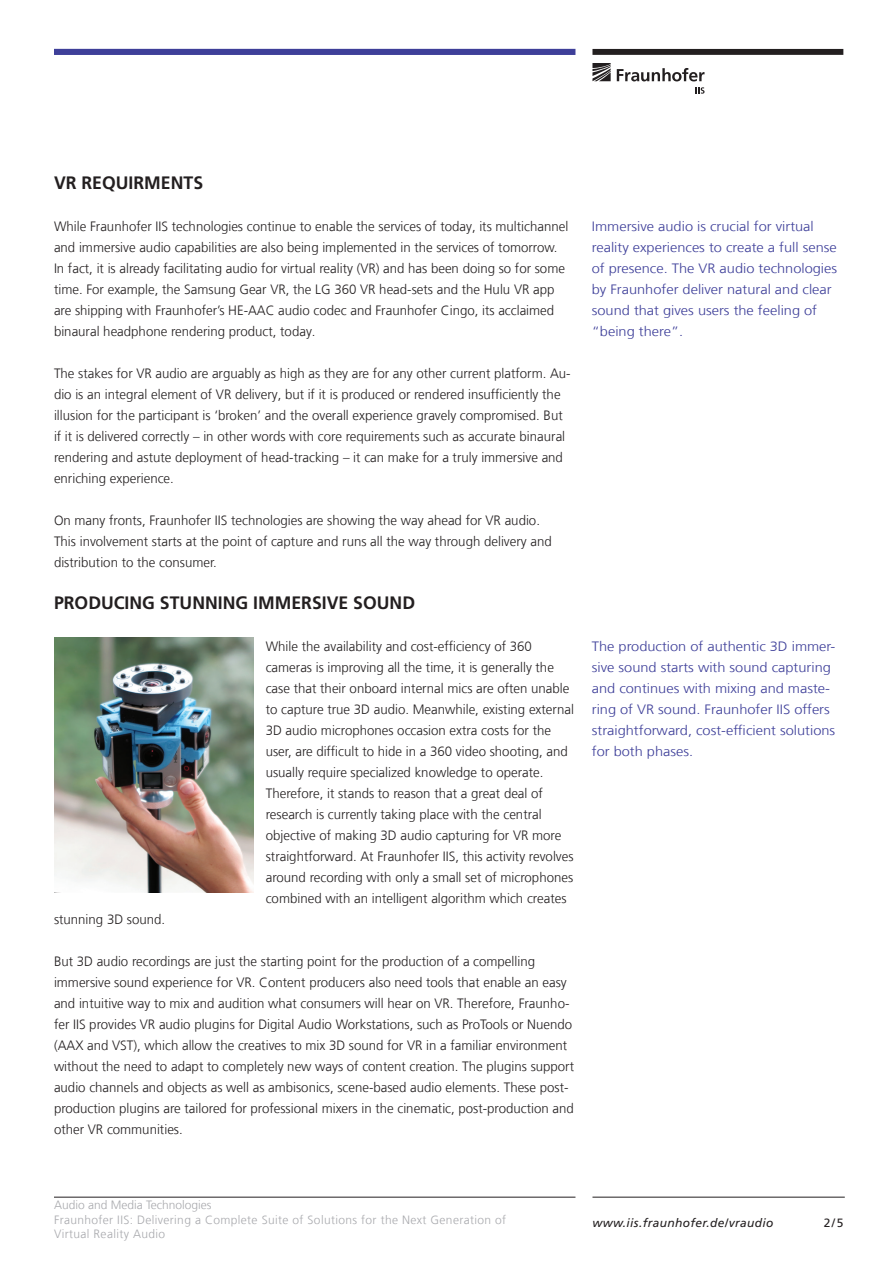
<style>
.page{position:relative;width:893px;height:1263px;background:#fff}
.page>*{position:absolute;margin:0;border:0;box-sizing:border-box;transform-origin:0 0}
.t1{font:700 18px "Frutiger LT Com";color:#231f20}
.t2{font:300 13.5px/21px "Frutiger LT Com";color:#231f20}
.t3{font:300 13.5px/21px "Frutiger LT Com";color:#3e3f99;scale:1.08 1}
.t4{font:300 12px/14.4px "Frutiger LT Com";letter-spacing:.03em;color:#a8a9ad}
.t5{font:italic 12px "Frutiger LT Com";letter-spacing:.03em;color:#231f20}
.t6{font:12px "Frutiger LT Com";color:#231f20}
</style>
<div class="page">
<div style="left:54px;top:49px;width:521px;height:6px;background:#3e3f99"></div>
<div style="left:592px;top:49px;width:251px;height:6px;background:#231f20"></div>
<svg style="left:592px;top:63px;width:19px;height:18px"></svg>
<svg style="left:617px;top:68px;width:87px;height:13px"></svg>
<svg style="left:695px;top:87px;width:9px;height:7px"></svg>
<hr style="left:54px;top:1197px;width:521px;height:1px;background:#231f20">
<hr style="left:592px;top:1197px;width:253px;height:1px;background:#231f20">
<img style="left:54px;top:638px;width:199px;height:254px">
<h1 class="t1" style="left:54px;top:172px;width:151px">VR REQUIRMENTS</h1>
<p class="t2" style="left:54px;top:216px;width:516px">While Fraunhofer IIS technologies continue to enable the services of today, its multichannel and immersive audio capabilities are also being implemented in the services of tomorrow.<br>In fact, it is already facilitating audio for virtual reality (VR) and has been doing so for some time. For example, the Samsung Gear VR, the LG 360 VR head-sets and the Hulu VR app are shipping with Fraunhofer’s HE-AAC audio codec and Fraunhofer Cingo, its acclaimed binaural headphone rendering product, today.</p>
<p class="t2" style="left:54px;top:363px;width:518px">The stakes for VR audio are arguably as high as they are for any other current platform. Au&shy;dio is an integral element of VR delivery, but if it is produced or rendered insufficiently the illusion for the participant is ‘broken’ and the overall experience gravely compromised. But if it is delivered correctly – in other words with core requirements such as accurate binaural rendering and astute deployment of head-tracking – it can make for a truly immersive and enriching experience.</p>
<p class="t2" style="left:54px;top:510px;width:499px">On many fronts, Fraunhofer IIS technologies are showing the way ahead for VR audio.<br>This involvement starts at the point of capture and runs all the way through delivery and distribution to the consumer.</p>
<h1 class="t1" style="left:54px;top:592px;width:363px">PRODUCING STUNNING IMMERSIVE SOUND</h1>
<p class="t2" style="left:266px;top:636px;width:310px">While the availability and cost-efficiency of 360 cameras is improving all the time, it is generally the case that their onboard internal mics are often unable to capture true 3D audio. Meanwhile, existing external 3D audio microphones occasion extra costs for the user, are difficult to hide in a 360 video shooting, and usually require specialized knowledge to operate.<br>Therefore, it stands to reason that a great deal of research is currently taking place with the central objective of making 3D audio capturing for VR more straightforward. At Fraunhofer IIS, this activity revolves around recording with only a small set of microphones combined with an intelligent algorithm which creates</p>
<p class="t2" style="left:54px;top:909px;width:113px">stunning 3D sound.</p>
<p class="t2" style="left:54px;top:951px;width:522px">But 3D audio recordings are just the starting point for the production of a compelling immersive sound experience for VR. Content producers also need tools that enable an easy and intuitive way to mix and audition what consumers will hear on VR. Therefore, Fraunho&shy;fer IIS provides VR audio plugins for Digital Audio Workstations, such as ProTools or Nuendo (AAX and VST), which allow the creatives to mix 3D sound for VR in a familiar environment without the need to adapt to completely new ways of content creation. The plugins support audio channels and objects as well as ambisonics, scene-based audio elements. These post&shy;production plugins are tailored for professional mixers in the cinematic, post-production and other VR communities.</p>
<p class="t3" style="left:592px;top:216px;width:229px">Immersive audio is crucial for virtual reality experiences to create a full sense of presence. The VR audio technologies by Fraunhofer deliver natural and clear sound that gives users the feeling of “being there”.</p>
<p class="t3" style="left:592px;top:636px;width:227px">The production of authentic 3D immer&shy;sive sound starts with sound capturing and continues with mixing and maste&shy;ring of VR sound. Fraunhofer IIS offers straightforward, cost-efficient solutions for both phases.</p>
<p class="t4" style="left:54px;top:1198px;width:454px">Audio and Media Technologies<br>Fraunhofer IIS: Delivering a Complete Suite of Solutions for the Next Generation of<br>Virtual Reality Audio</p>
<p class="t5" style="left:592px;top:1216px;width:183px">www.iis.fraunhofer.de/vraudio</p>
<p class="t6" style="left:824px;top:1216px;width:21px">2/5</p>
</div>
